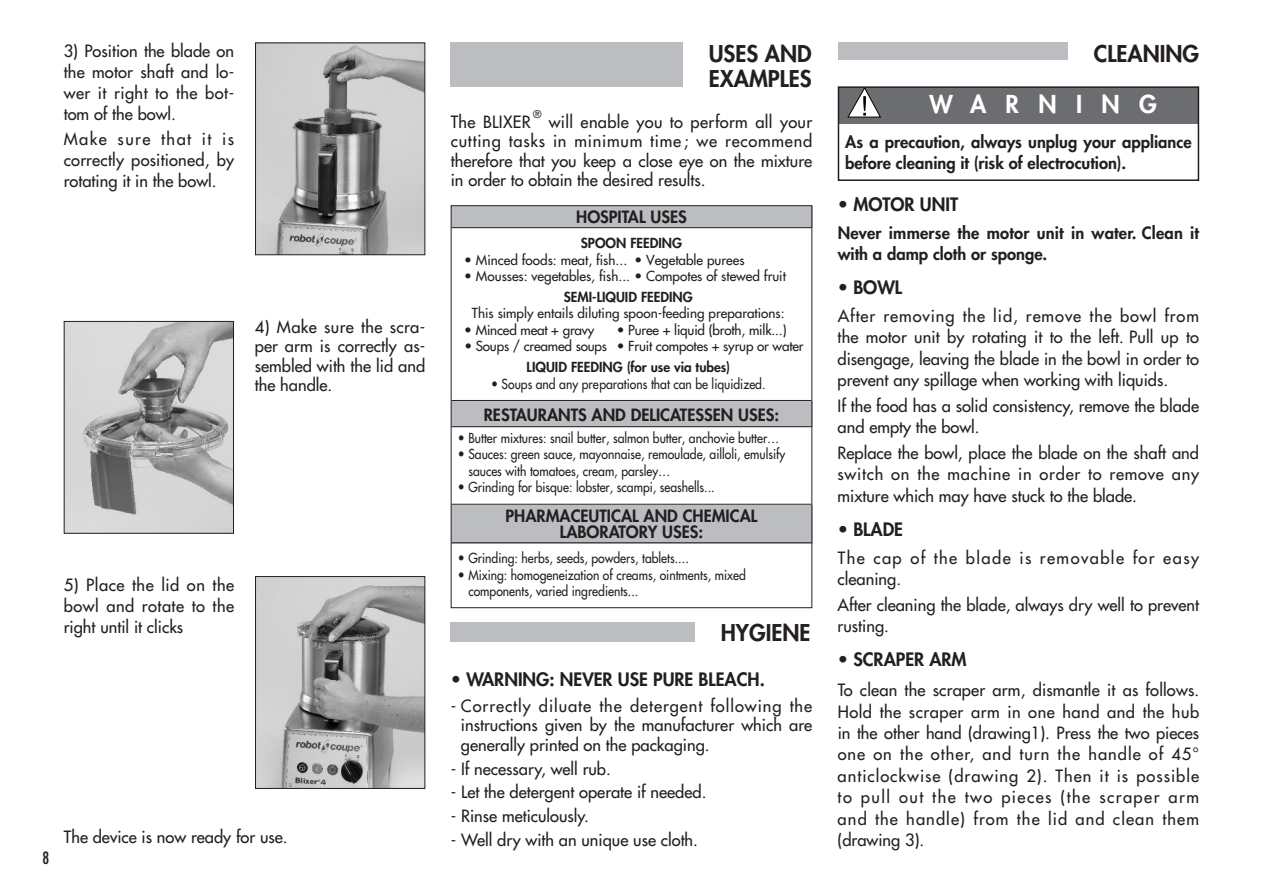
<style>
.page{position:relative;width:1263px;height:893px;background:#fff}
.page>*{position:absolute;margin:0;border:0;box-sizing:border-box;transform-origin:0 0}
.t1{font:800 24px "Futura";letter-spacing:.81em;color:#fff}
.t2{font:800 22.5px/25.5px "Futura";color:#231f20}
.t3{font:800 18px "Futura";color:#231f20}
.t4{font:16.5px/21.5px "Futura";color:#231f20;text-align:justify}
.t5{font:800 16.5px/21.5px "Futura";color:#231f20}
.t6{font:16.5px/21.5px "Futura";letter-spacing:.085em;color:#231f20}
.t7{font:16.5px "Futura";letter-spacing:.02em;color:#231f20}
.t8{font:condensed 16.5px "Futura";color:#231f20}
.t9{font:13.5px/16.5px "Futura";color:#231f20;scale:.9 1}
.t10{font:13.5px "Futura";color:#231f20}
.t11{font:800 13.5px "Futura";color:#231f20}
.t12{font:10.5px "Futura";color:#231f20}
</style>
<div class="page">
<div style="left:451px;top:622px;width:244px;height:20px;background:#bcbdc0"></div>
<div style="left:451px;top:43px;width:232px;height:44px;background:#bcbdc0"></div>
<div style="left:838px;top:43px;width:229px;height:17px;background:#bcbdc0"></div>
<div style="left:451px;top:505px;width:361px;height:38px;background:#bcbdc0"></div>
<div style="left:451px;top:401px;width:361px;height:26px;background:#bcbdc0"></div>
<div style="left:451px;top:206px;width:361px;height:22px;background:#bcbdc0"></div>
<div style="left:839px;top:88px;width:360px;height:36px;background:#6c6d70"></div>
<svg style="left:847px;top:89px;width:34px;height:29px"></svg>
<div style="left:451px;top:205px;width:361px;height:403px;border:1px solid #231f20"></div>
<hr style="left:451px;top:227px;width:360px;height:1px;background:#231f20">
<hr style="left:451px;top:400px;width:360px;height:1px;background:#231f20">
<hr style="left:451px;top:426px;width:360px;height:1px;background:#231f20">
<hr style="left:451px;top:504px;width:360px;height:1px;background:#231f20">
<hr style="left:451px;top:542px;width:360px;height:1px;background:#231f20">
<div style="left:838px;top:86px;width:361px;height:95px;border:2px solid #231f20"></div>
<img style="left:257px;top:578px;width:166px;height:209px">
<div style="left:255px;top:576px;width:170px;height:213px;border:1px solid #231f20"></div>
<img style="left:257px;top:45px;width:166px;height:208px">
<div style="left:255px;top:43px;width:170px;height:212px;border:1px solid #231f20"></div>
<img style="left:66px;top:323px;width:166px;height:209px">
<div style="left:64px;top:321px;width:170px;height:213px;border:1px solid #231f20"></div>
<p class="t4" style="left:64px;top:41px;width:172px;line-height:21px">3) Position the blade on the motor shaft and lo&shy;wer it right to the bot&shy;tom of the bowl.</p>
<p class="t4" style="left:64px;top:130px;width:172px;line-height:21px">Make sure that it is correctly positioned, by rotating it in the bowl.</p>
<p class="t4" style="left:255px;top:318px;width:172px;line-height:19.5px">4) Make sure the scra&shy;per arm is correctly as&shy;sembled with the lid and the handle.</p>
<p class="t4" style="left:64px;top:575px;width:172px;line-height:21px">5) Place the lid on the bowl and rotate to the right until it clicks</p>
<p class="t8" style="left:43px;top:850px;width:8px">8</p>
<p class="t4" style="left:64px;top:827px;width:225px">The device is now ready for use.</p>
<h2 class="t2" style="left:709px;top:42px;width:104px">USES AND<br>EXAMPLES</h2>
<p class="t7" style="left:451px;top:114px;width:82px">The BLIXER</p>
<p class="t12" style="left:533px;top:109px;width:10px">®</p>
<p class="t4" style="left:451px;top:113px;width:363px;line-height:19.5px;text-indent:98px">will enable you to perform all your cutting tasks in minimum time ; we recommend therefore that you keep a close eye on the mixture in order to obtain the desired results.</p>
<p class="t5" style="left:576px;top:207px;width:112px">HOSPITAL USES</p>
<p class="t11" style="left:581px;top:237px;width:103px">SPOON FEEDING</p>
<p class="t10" style="left:464px;top:253px;width:282px">• Minced foods: meat, fish... • Vegetable purees</p>
<p class="t10" style="left:464px;top:269px;width:323px">• Mousses: vegetables, fish... • Compotes of stewed fruit</p>
<p class="t11" style="left:564px;top:290px;width:131px">SEMI-LIQUID FEEDING</p>
<p class="t10" style="left:472px;top:307px;width:314px">This simply entails diluting spoon-feeding preparations:</p>
<p class="t10" style="left:464px;top:323px;width:132px">• Minced meat + gravy</p>
<p class="t10" style="left:617px;top:323px;width:171px">• Puree + liquid (broth, milk...)</p>
<p class="t10" style="left:464px;top:340px;width:341px">• Soups / creamed soups • Fruit compotes + syrup or water</p>
<p class="t11" style="left:527px;top:361px;width:205px">LIQUID FEEDING (for use via tubes)</p>
<p class="t9" style="left:491px;top:376px;width:306px">• Soups and any preparations that can be liquidized.</p>
<p class="t5" style="left:484px;top:405px;width:297px">RESTAURANTS AND DELICATESSEN USES:</p>
<p class="t9" style="left:458px;top:431px;width:359px">• Butter mixtures: snail butter, salmon butter, anchovie butter…</p>
<p class="t9" style="left:468px;top:447px;width:354px;text-indent:-10px">• Sauces: green sauce, mayonnaise, remoulade, ailloli, emulsify sauces with tomatoes, cream, parsley…</p>
<p class="t9" style="left:458px;top:480px;width:287px">• Grinding for bisque: lobster, scampi, seashells...</p>
<p class="t5" style="left:505px;top:508px;width:253px;line-height:16.5px;text-align:center">PHARMACEUTICAL AND CHEMICAL<br>LABORATORY USES:</p>
<p class="t9" style="left:458px;top:551px;width:258px">• Grinding: herbs, seeds, powders, tablets....</p>
<p class="t9" style="left:468px;top:567px;width:310px;text-indent:-10px">• Mixing: homogeneization of creams, ointments, mixed components, varied ingredients...</p>
<h2 class="t2" style="left:721px;top:621px;width:91px">HYGIENE</h2>
<p class="t3" style="left:451px;top:671px;width:316px">• WARNING: NEVER USE PURE BLEACH.</p>
<p class="t4" style="left:461px;top:697px;width:353px;line-height:19.5px;text-indent:-10px">- Correctly diluate the detergent following the instructions given by the manufacturer which are generally printed on the packaging.</p>
<p class="t4" style="left:451px;top:759px;width:162px">- If necessary, well rub.</p>
<p class="t4" style="left:451px;top:783px;width:257px">- Let the detergent operate if needed.</p>
<p class="t4" style="left:451px;top:806px;width:140px">- Rinse meticulously.</p>
<p class="t4" style="left:451px;top:830px;width:249px">- Well dry with an unique use cloth.</p>
<h2 class="t2" style="left:1094px;top:42px;width:107px">CLEANING</h2>
<h1 class="t1" style="left:929px;top:93px;width:229px">WARNING</h1>
<p class="t5" style="left:845px;top:132px;width:348px;line-height:21px">As a precaution, always unplug your appliance before cleaning it (risk of electrocution).</p>
<p class="t3" style="left:838px;top:196px;width:122px">• MOTOR UNIT</p>
<p class="t5" style="left:838px;top:223px;width:363px">Never immerse the motor unit in water. Clean it with a damp cloth or sponge.</p>
<p class="t3" style="left:838px;top:279px;width:66px">• BOWL</p>
<p class="t4" style="left:837px;top:306px;width:363px">After removing the lid, remove the bowl from the motor unit by rotating it to the left. Pull up to disengage, leaving the blade in the bowl in order to prevent any spillage when working with liquids.</p>
<p class="t4" style="left:837px;top:396px;width:363px">If the food has a solid consistency, remove the blade and empty the bowl.</p>
<p class="t4" style="left:837px;top:443px;width:363px">Replace the bowl, place the blade on the shaft and switch on the machine in order to remove any mixture which may have stuck to the blade.</p>
<p class="t3" style="left:838px;top:521px;width:67px">• BLADE</p>
<p class="t6" style="left:838px;top:548px;width:363px">The cap of the blade is removable for easy cleaning.</p>
<p class="t4" style="left:838px;top:595px;width:363px">After cleaning the blade, always dry well to prevent rusting.</p>
<p class="t3" style="left:838px;top:651px;width:130px">• SCRAPER ARM</p>
<p class="t4" style="left:838px;top:680px;width:363px">To clean the scraper arm, dismantle it as follows.<br>Hold the scraper arm in one hand and the hub in the other hand (drawing1). Press the two pieces one on the other, and turn the handle of 45° anticlockwise (drawing 2). Then it is possible to pull out the two pieces (the scraper arm and the handle) from the lid and clean them (drawing 3).</p>
</div>
